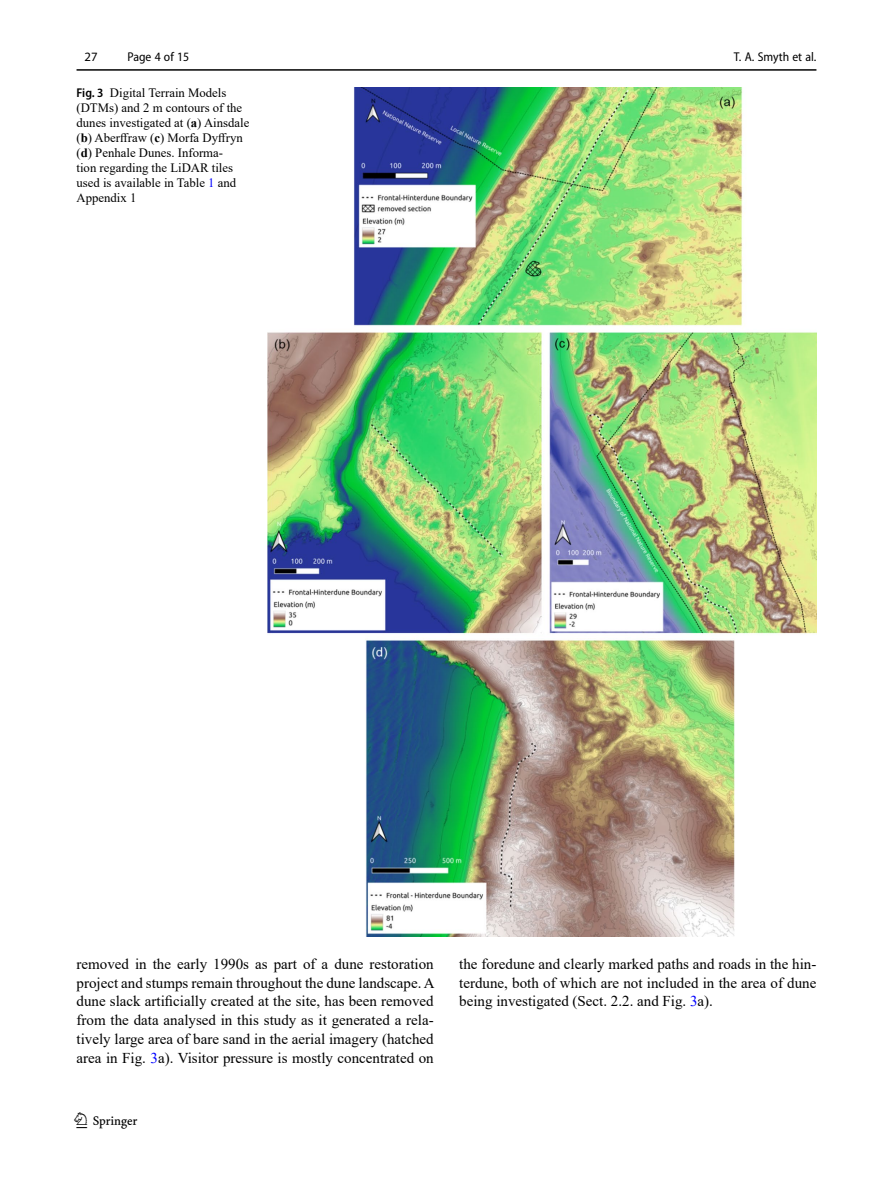
<style>
.page{position:relative;width:893px;height:1187px;background:#fff}
.page>*{position:absolute;margin:0;border:0;box-sizing:border-box;transform-origin:0 0}
.t1{font:22.5px "Springnew";color:#000}
.Body_Text{font:15px/18.8px "Times New Roman";color:#000;text-align:justify}
.Figure_Caption_Side{font:12.75px/15px "Times New Roman";color:#000}
.t2{font:semi-condensed 12.75px "Myriad Pro";color:#000}
.t3{font:12.75px "Myriad Pro";color:#000}
.s1{font-family:"Myriad Pro";font-weight:600;font-stretch:semi-condensed}
.s2{font-weight:700}
.s3{color:#00f}
</style>
<div class="page">
<hr style="left:77px;top:69px;width:739px;height:2px;background:#000">
<img style="left:268px;top:87px;width:548px;height:849px">
<p class="t3" style="left:85px;top:48px;width:15px">27</p>
<p class="t2" style="left:127px;top:49px;width:63px">Page 4 of 15</p>
<p class="Figure_Caption_Side" style="left:77px;top:84px;width:174px"><span class="s1">Fig. 3</span> Digital Terrain Models (DTMs) and 2 m contours of the dunes investigated at (<span class="s2">a</span>) Ainsdale (<span class="s2">b</span>) Aberffraw (<span class="s2">c</span>) Morfa Dyffryn (<span class="s2">d</span>) Penhale Dunes. Informa-<br>tion regarding the LiDAR tiles used is available in Table <span class="s3">1</span> and<br>Appendix 1</p>
<p class="t2" style="left:734px;top:49px;width:84px">T. A. Smyth et al.</p>
<p class="Body_Text" style="left:77px;top:953px;width:359px">removed in the early 1990s as part of a dune restoration project and stumps remain throughout the dune landscape. A dune slack artificially created at the site, has been removed from the data analysed in this study as it generated a rela&shy;tively large area of bare sand in the aerial imagery (hatched area in Fig. <span class="s3">3</span>a). Visitor pressure is mostly concentrated on</p>
<h1 class="t1" style="left:77px;top:1107px;width:63px">1 3</h1>
<p class="Body_Text" style="left:459px;top:953px;width:359px">the foredune and clearly marked paths and roads in the hin&shy;terdune, both of which are not included in the area of dune being investigated (Sect. 2.2. and Fig. <span class="s3">3</span>a).</p>
</div>
